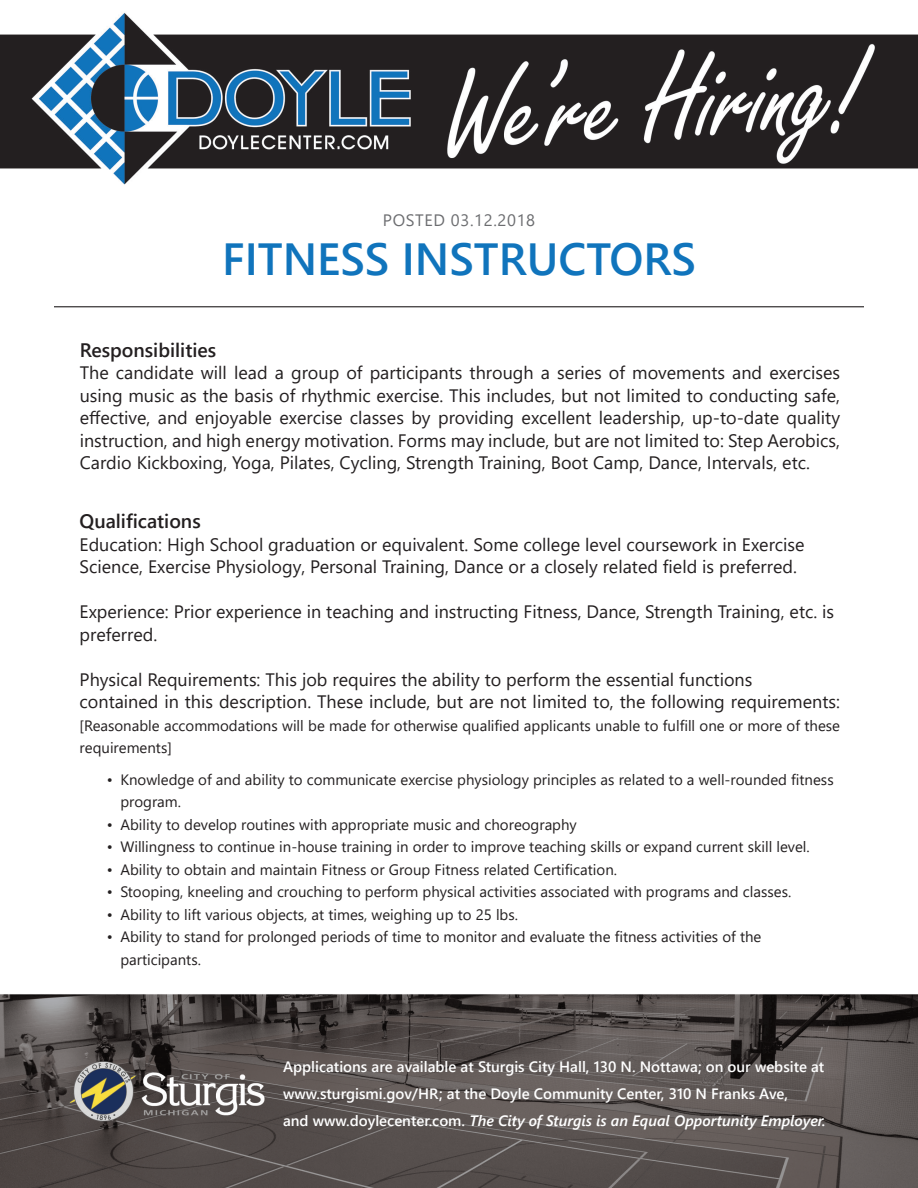
<style>
.page{position:relative;width:918px;height:1188px;background:#fff}
.page>*{position:absolute;margin:0;border:0;box-sizing:border-box;transform-origin:0 0}
.t1{font:600 45px "Segoe UI";color:#1074bc}
.t2{font:600 19.5px "Segoe UI";color:#231f20}
.t3{font:18px/22.5px "Segoe UI";color:#231f20}
.t4{font:16.5px "Segoe UI";letter-spacing:.04em;color:#6c6d70}
.t5{font:15px/22.5px "Segoe UI";color:#231f20}
.t6{font:600 15px/27px "Segoe UI";color:#fff}
.s1{font-style:italic}
</style>
<div class="page">
<img style="left:0;top:12px;width:918px;height:1176px">
<hr style="left:54px;top:306px;width:810px;height:1px;background:#231f20">
<p class="t4" style="left:383px;top:205px;width:154px">POSTED 03.12.2018</p>
<h1 class="t1" style="left:222px;top:217px;width:475px">FITNESS INSTRUCTORS</h1>
<p class="t2" style="left:80px;top:331px;width:138px">Responsibilities</p>
<p class="t3" style="left:80px;top:360px;width:762px;text-align:justify">The candidate will lead a group of participants through a series of movements and exercises using music as the basis of rhythmic exercise. This includes, but not limited to conducting safe, effective, and enjoyable exercise classes by providing excellent leadership, up-to-date quality instruction, and high energy motivation. Forms may include, but are not limited to: Step Aerobics, Cardio Kickboxing, Yoga, Pilates, Cycling, Strength Training, Boot Camp, Dance, Intervals, etc.</p>
<p class="t2" style="left:80px;top:503px;width:123px">Qualifications</p>
<p class="t3" style="left:80px;top:532px;width:727px">Education: High School graduation or equivalent. Some college level coursework in Exercise<br>Science, Exercise Physiology, Personal Training, Dance or a closely related field is preferred.</p>
<p class="t3" style="left:80px;top:599px;width:756px">Experience: Prior experience in teaching and instructing Fitness, Dance, Strength Training, etc. is preferred.</p>
<p class="t3" style="left:80px;top:667px;width:762px">Physical Requirements: This job requires the ability to perform the essential functions<br>contained in this description. These include, but are not limited to, the following requirements:</p>
<p class="t5" style="left:80px;top:713px;width:762px">[Reasonable accommodations will be made for otherwise qualified applicants unable to fulfill one or more of these requirements]</p>
<p class="t5" style="left:120px;top:767px;width:715px;text-indent:-14px">• Knowledge of and ability to communicate exercise physiology principles as related to a well-rounded fitness program.</p>
<p class="t5" style="left:107px;top:812px;width:472px">• Ability to develop routines with appropriate music and choreography</p>
<p class="t5" style="left:107px;top:834px;width:705px">• Willingness to continue in-house training in order to improve teaching skills or expand current skill level.</p>
<p class="t5" style="left:107px;top:857px;width:512px">• Ability to obtain and maintain Fitness or Group Fitness related Certification.</p>
<p class="t5" style="left:107px;top:879px;width:686px">• Stooping, kneeling and crouching to perform physical activities associated with programs and classes.</p>
<p class="t5" style="left:107px;top:902px;width:413px">• Ability to lift various objects, at times, weighing up to 25 lbs.</p>
<p class="t5" style="left:120px;top:924px;width:643px;text-indent:-14px">• Ability to stand for prolonged periods of time to monitor and evaluate the fitness activities of the participants.</p>
<p class="t6" style="left:283px;top:1052px;width:544px">Applications are available at Sturgis City Hall, 130 N. Nottawa; on our website at www.sturgismi.gov/HR; at the Doyle Community Center, 310 N Franks Ave,<br>and www.doylecenter.com. <span class="s1">The City of Sturgis is an Equal Opportunity Employer.</span></p>
</div>
